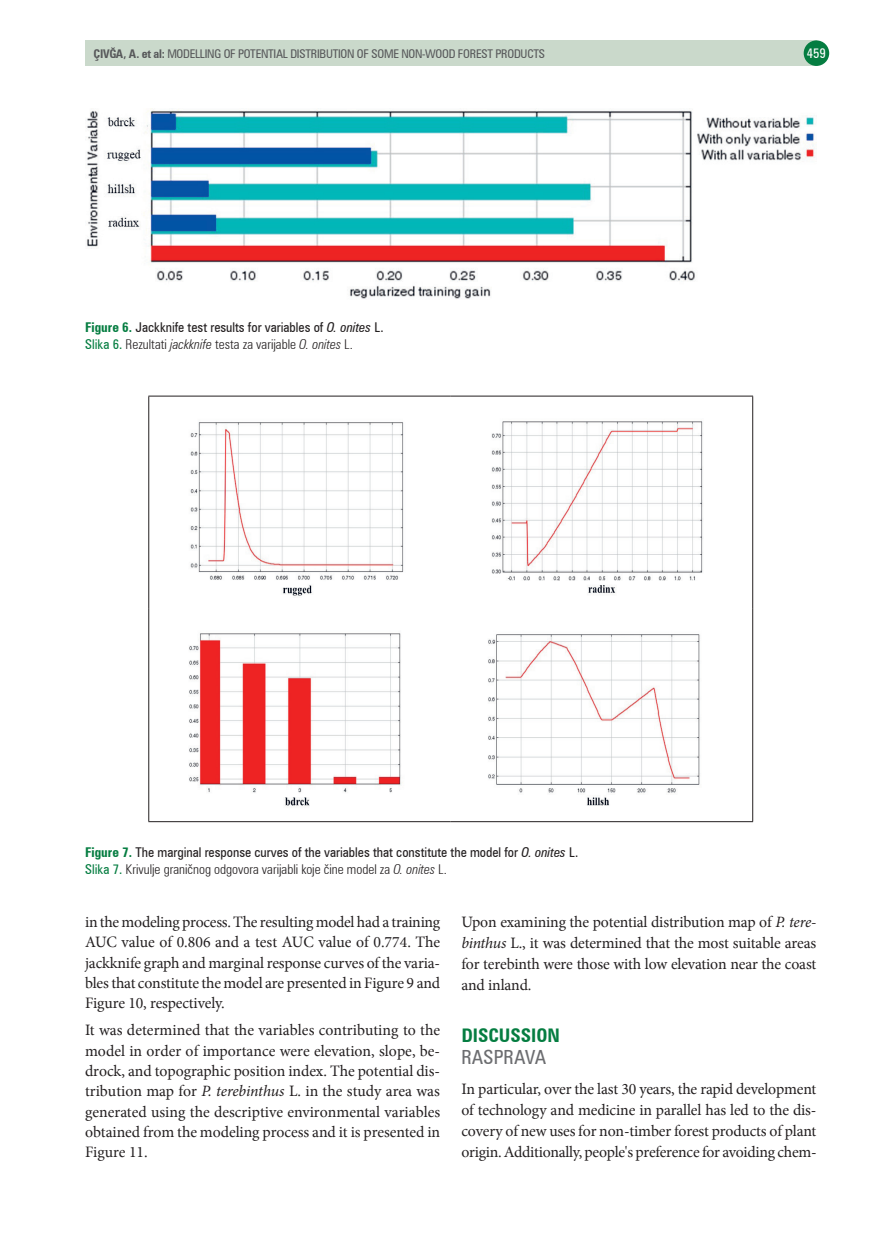
<style>
.page{position:relative;width:893px;height:1234px;background:#fff}
.page>*{position:absolute;margin:0;border:0;box-sizing:border-box;transform-origin:0 0}
.t1{font:condensed 19.5px "Zurich BT";color:#6c6d70}
.t2{font:700 condensed 18.75px "Zurich BT";color:#057d41}
.t3{font:15.75px/20.4px "Minion Pro";letter-spacing:-.01em;color:#231f20;text-align:justify}
.t4{font:condensed 13.5px/17.1px "Zurich BT";color:#231f20}
.t5{font:condensed 13.5px "Zurich BT";color:#fff}
.t6{font:condensed 12px "Zurich BT";letter-spacing:-.02em;color:#57585a}
.s1{font-weight:700}
.s2{font-weight:700;color:#057d41}
.s3{font-style:italic}
.s4{color:#057d41}
.s5{font-weight:300}
.s6{font-weight:300;font-style:italic}
</style>
<div class="page">
<div style="left:85px;top:40px;width:731px;height:26px;background:#cad9cb"></div>
<div style="left:804px;top:40px;width:25px;height:26px;background:#057d41;border-radius:50%"></div>
<hr style="left:148px;top:396px;width:1px;height:212px;background:#231f20">
<hr style="left:148px;top:395px;width:303px;height:1px;background:#231f20">
<hr style="left:451px;top:395px;width:302px;height:1px;background:#231f20">
<hr style="left:752px;top:396px;width:1px;height:212px;background:#231f20">
<hr style="left:148px;top:608px;width:1px;height:213px;background:#231f20">
<hr style="left:148px;top:821px;width:303px;height:1px;background:#231f20">
<hr style="left:451px;top:821px;width:302px;height:1px;background:#231f20">
<hr style="left:752px;top:608px;width:1px;height:213px;background:#231f20">
<img style="left:190px;top:422px;width:214px;height:174px">
<img style="left:491px;top:421px;width:212px;height:172px">
<img style="left:189px;top:633px;width:212px;height:173px">
<img style="left:488px;top:634px;width:212px;height:172px">
<img style="left:86px;top:109px;width:729px;height:190px">
<p class="t6" style="left:94px;top:46px;width:453px"><span class="s1">ÇIVG</span><sup>˘</sup><span class="s1">A, A. et al:</span> MODELLING OF POTENTIAL DISTRIBUTION OF SOME NON-WOOD FOREST PRODUCTS</p>
<p class="t5" style="left:807px;top:45px;width:21px">459</p>
<p class="t4" style="left:85px;top:318px;width:300px"><span class="s2">Figure 6.</span> Jackknife test results for variables of <span class="s3">O. onites</span> L.<br><span class="s4">Slika 6.</span> <span class="s5">Rezultati</span> <span class="s6">jackknife</span> <span class="s5">testa za varijable</span> <span class="s6">O. onites</span> <span class="s5">L.</span></p>
<p class="t4" style="left:85px;top:843px;width:495px"><span class="s2">Figure 7.</span> The marginal response curves of the variables that constitute the model for <span class="s3">O. onites</span> L.<br><span class="s4">Slika 7.</span> <span class="s5">Krivulje graničnog odgovora varijabli koje čine model za</span> <span class="s6">O. onites</span> <span class="s5">L.</span></p>
<p class="t3" style="left:85px;top:911px;width:357px">in the modeling process. The resulting model had a training AUC value of 0.806 and a test AUC value of 0.774. The jackknife graph and marginal response curves of the varia&shy;bles that constitute the model are presented in Figure 9 and Figure 10, respectively.</p>
<p class="t3" style="left:85px;top:1019px;width:357px">It was determined that the variables contributing to the model in order of importance were elevation, slope, be&shy;drock, and topographic position index. The potential dis&shy;tribution map for <span class="s3">P. terebinthus</span> L. in the study area was generated using the descriptive environmental variables obtained from the modeling process and it is presented in Figure 11.</p>
<p class="t3" style="left:461px;top:910px;width:357px;line-height:21.1px">Upon examining the potential distribution map of <span class="s3">P. tere&shy;binthus</span> L., it was determined that the most suitable areas for terebinth were those with low elevation near the coast and inland.</p>
<p class="t2" style="left:461px;top:1023px;width:100px">DISCUSSION</p>
<p class="t1" style="left:461px;top:1045px;width:86px">RASPRAVA</p>
<p class="t3" style="left:461px;top:1078px;width:357px;line-height:21.1px">In particular, over the last 30 years, the rapid development of technology and medicine in parallel has led to the dis&shy;covery of new uses for non-timber forest products of plant origin. Additionally, people's preference for avoiding chem-</p>
</div>
